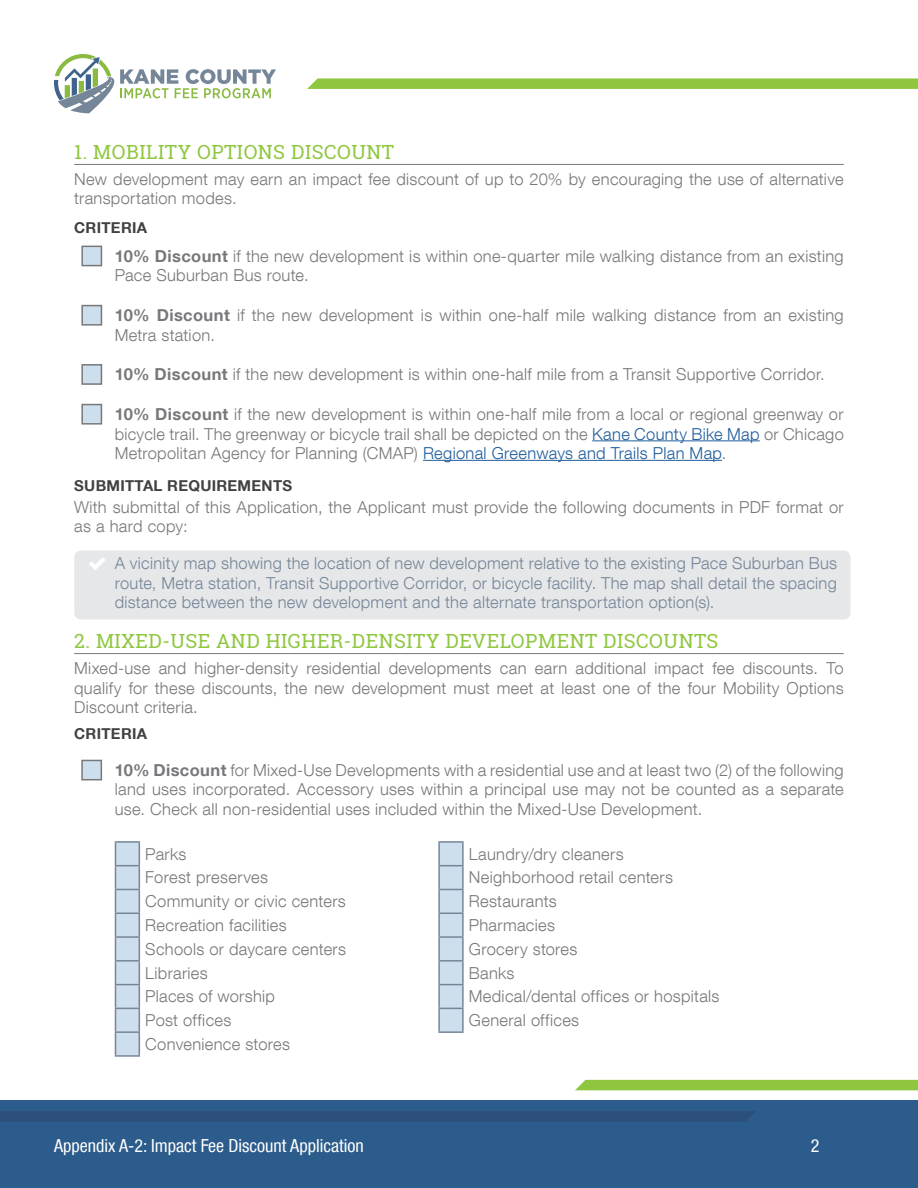
<style>
.page{position:relative;width:918px;height:1188px;background:#fff}
.page>*{position:absolute;margin:0;border:0;box-sizing:border-box;transform-origin:0 0}
.t1{font:19.5px "Roboto Slab";letter-spacing:.025em;color:#8fc740}
.t2{font:condensed 18px "Helvetica Neue LT Com";color:#fff}
.t3{font:300 16.5px/19.5px "Helvetica Neue LT Com";letter-spacing:.02em;color:#77787b}
.t4{font:300 16.5px/19.5px "Helvetica Neue LT Com";letter-spacing:.02em;color:#768698;text-align:justify}
.t5{font:700 15px "Helvetica Neue LT Com";letter-spacing:.02em;color:#414042}
.s1{font-weight:700}
.s2{color:#215e9e}
.s3{font-family:"SS Standard";font-weight:400;color:#fff}
</style>
<div class="page">
<div style="left:0;top:1100px;width:918px;height:88px;background:#2c5c8b"></div>
<div style="left:571px;top:1080px;width:347px;height:10px;background:#8fc640"></div>
<div style="left:0;top:1111px;width:758px;height:11px;background:#2c5079"></div>
<svg style="left:571px;top:1079px;width:19px;height:12px"></svg>
<svg style="left:746px;top:1111px;width:12px;height:11px"></svg>
<svg style="left:54px;top:54px;width:222px;height:59px"></svg>
<div style="left:304px;top:78px;width:614px;height:11px;background:#8fc640"></div>
<svg style="left:304px;top:78px;width:18px;height:11px"></svg>
<hr style="left:74px;top:164px;width:770px;height:1px;background:#77787b">
<hr style="left:592px;top:440px;width:168px;height:1px;background:#215e9e">
<hr style="left:423px;top:460px;width:299px;height:1px;background:#215e9e">
<div style="left:74px;top:551px;width:776px;height:69px;background:#e6e7e8;border-radius:7px"></div>
<hr style="left:74px;top:653px;width:770px;height:1px;background:#77787b">
<div style="left:440px;top:843px;width:22px;height:188px;background:#cddeed"></div>
<hr style="left:115px;top:841px;width:25px;height:2px;background:#768698">
<svg style="left:115px;top:843px;width:25px;height:212px;background:#bfd0df"></svg>
<hr style="left:115px;top:1055px;width:25px;height:2px;background:#768698">
<hr style="left:438px;top:841px;width:26px;height:2px;background:#768698">
<hr style="left:438px;top:843px;width:2px;height:22px;background:#768698">
<hr style="left:462px;top:843px;width:2px;height:22px;background:#768698">
<svg style="left:438px;top:865px;width:26px;height:1px"></svg>
<hr style="left:438px;top:866px;width:2px;height:23px;background:#768698">
<hr style="left:462px;top:866px;width:2px;height:23px;background:#768698">
<svg style="left:438px;top:889px;width:26px;height:1px"></svg>
<hr style="left:438px;top:890px;width:2px;height:23px;background:#768698">
<hr style="left:462px;top:890px;width:2px;height:23px;background:#768698">
<svg style="left:438px;top:913px;width:26px;height:1px"></svg>
<hr style="left:438px;top:914px;width:2px;height:22px;background:#768698">
<hr style="left:462px;top:914px;width:2px;height:22px;background:#768698">
<hr style="left:438px;top:936px;width:26px;height:2px;background:#768698">
<hr style="left:438px;top:938px;width:2px;height:22px;background:#768698">
<hr style="left:462px;top:938px;width:2px;height:22px;background:#768698">
<hr style="left:438px;top:960px;width:26px;height:2px;background:#768698">
<hr style="left:438px;top:962px;width:2px;height:22px;background:#768698">
<hr style="left:462px;top:962px;width:2px;height:22px;background:#768698">
<svg style="left:438px;top:984px;width:26px;height:1px"></svg>
<hr style="left:438px;top:985px;width:2px;height:23px;background:#768698">
<hr style="left:462px;top:985px;width:2px;height:23px;background:#768698">
<svg style="left:438px;top:1008px;width:26px;height:1px"></svg>
<hr style="left:438px;top:1009px;width:2px;height:22px;background:#768698">
<hr style="left:462px;top:1009px;width:2px;height:22px;background:#768698">
<hr style="left:438px;top:1031px;width:26px;height:2px;background:#768698">
<div style="left:81px;top:760px;width:21px;height:20px;background:#cddeed;border:2px solid #77787b"></div>
<div style="left:81px;top:246px;width:21px;height:20px;background:#cddeed;border:2px solid #77787b"></div>
<div style="left:81px;top:305px;width:21px;height:21px;background:#cddeed;border:2px solid #77787b"></div>
<div style="left:81px;top:364px;width:21px;height:21px;background:#cddeed;border:2px solid #77787b"></div>
<div style="left:81px;top:404px;width:21px;height:21px;background:#cddeed;border:2px solid #77787b"></div>
<p class="t1" style="left:74px;top:138px;width:321px">1. MOBILITY OPTIONS DISCOUNT</p>
<p class="t3" style="left:74px;top:169px;width:771px">New development may earn an impact fee discount of up to 20% by encouraging the use of alternative transportation modes.</p>
<p class="t5" style="left:74px;top:219px;width:74px">CRITERIA</p>
<p class="t3" style="left:115px;top:246px;width:730px;text-indent:-27px"><span class="s1">• 10% Discount</span> if the new development is within one-quarter mile walking distance from an existing<br>Pace Suburban Bus route.</p>
<p class="t3" style="left:115px;top:305px;width:730px;text-indent:-27px"><span class="s1">• 10% Discount</span> if the new development is within one-half mile walking distance from an existing<br>Metra station.</p>
<p class="t3" style="left:88px;top:364px;width:738px"><span class="s1">• 10% Discount</span> if the new development is within one-half mile from a Transit Supportive Corridor.</p>
<p class="t3" style="left:115px;top:404px;width:731px;text-align:justify;text-indent:-27px"><span class="s1">• 10% Discount</span> if the new development is within one-half mile from a local or regional greenway or bicycle trail. The greenway or bicycle trail shall be depicted on the <span class="s2">Kane County Bike Map</span> or Chicago Metropolitan Agency for Planning (CMAP) <span class="s2">Regional Greenways and Trails Plan Map</span>.</p>
<p class="t5" style="left:74px;top:476px;width:219px">SUBMITTAL REQUIREMENTS</p>
<p class="t3" style="left:74px;top:497px;width:771px">With submittal of this Application, the Applicant must provide the following documents in PDF format or as a hard copy:</p>
<p class="t4" style="left:115px;top:553px;width:724px;text-indent:-25px"><span class="s3">✓</span> A vicinity map showing the location of new development relative to the existing Pace Suburban Bus route, Metra station, Transit Supportive Corridor, or bicycle facility. The map shall detail the spacing distance between the new development and the alternate transportation option(s).</p>
<p class="t1" style="left:74px;top:627px;width:646px">2. MIXED-USE AND HIGHER-DENSITY DEVELOPMENT DISCOUNTS</p>
<p class="t3" style="left:74px;top:658px;width:771px;text-align:justify">Mixed-use and higher-density residential developments can earn additional impact fee discounts. To qualify for these discounts, the new development must meet at least one of the four Mobility Options Discount criteria.</p>
<p class="t5" style="left:74px;top:724px;width:74px">CRITERIA</p>
<p class="t3" style="left:115px;top:760px;width:731px;text-align:justify;text-indent:-27px"><span class="s1">• 10% Discount</span> for Mixed-Use Developments with a residential use and at least two (2) of the following land uses incorporated. Accessory uses within a principal use may not be counted as a separate use. Check all non-residential uses included within the Mixed-Use Development.</p>
<p class="t3" style="left:145px;top:844px;width:43px">Parks</p>
<p class="t3" style="left:469px;top:844px;width:156px">Laundry/dry cleaners</p>
<p class="t3" style="left:145px;top:868px;width:124px">Forest preserves</p>
<p class="t3" style="left:469px;top:868px;width:206px">Neighborhood retail centers</p>
<p class="t3" style="left:145px;top:891px;width:202px">Community or civic centers</p>
<p class="t3" style="left:469px;top:891px;width:89px">Restaurants</p>
<p class="t3" style="left:145px;top:915px;width:143px">Recreation facilities</p>
<p class="t3" style="left:469px;top:915px;width:88px">Pharmacies</p>
<p class="t3" style="left:145px;top:939px;width:202px">Schools or daycare centers</p>
<p class="t3" style="left:469px;top:939px;width:110px">Grocery stores</p>
<p class="t3" style="left:145px;top:963px;width:64px">Libraries</p>
<p class="t3" style="left:469px;top:963px;width:47px">Banks</p>
<p class="t3" style="left:145px;top:986px;width:131px">Places of worship</p>
<p class="t3" style="left:469px;top:986px;width:252px">Medical/dental offices or hospitals</p>
<p class="t3" style="left:145px;top:1010px;width:88px">Post offices</p>
<p class="t3" style="left:469px;top:1010px;width:112px">General offices</p>
<p class="t3" style="left:145px;top:1034px;width:146px">Convenience stores</p>
<p class="t2" style="left:54px;top:1135px;width:311px">Appendix A-2: Impact Fee Discount Application</p>
<p class="t2" style="left:811px;top:1135px;width:10px">2</p>
</div>
